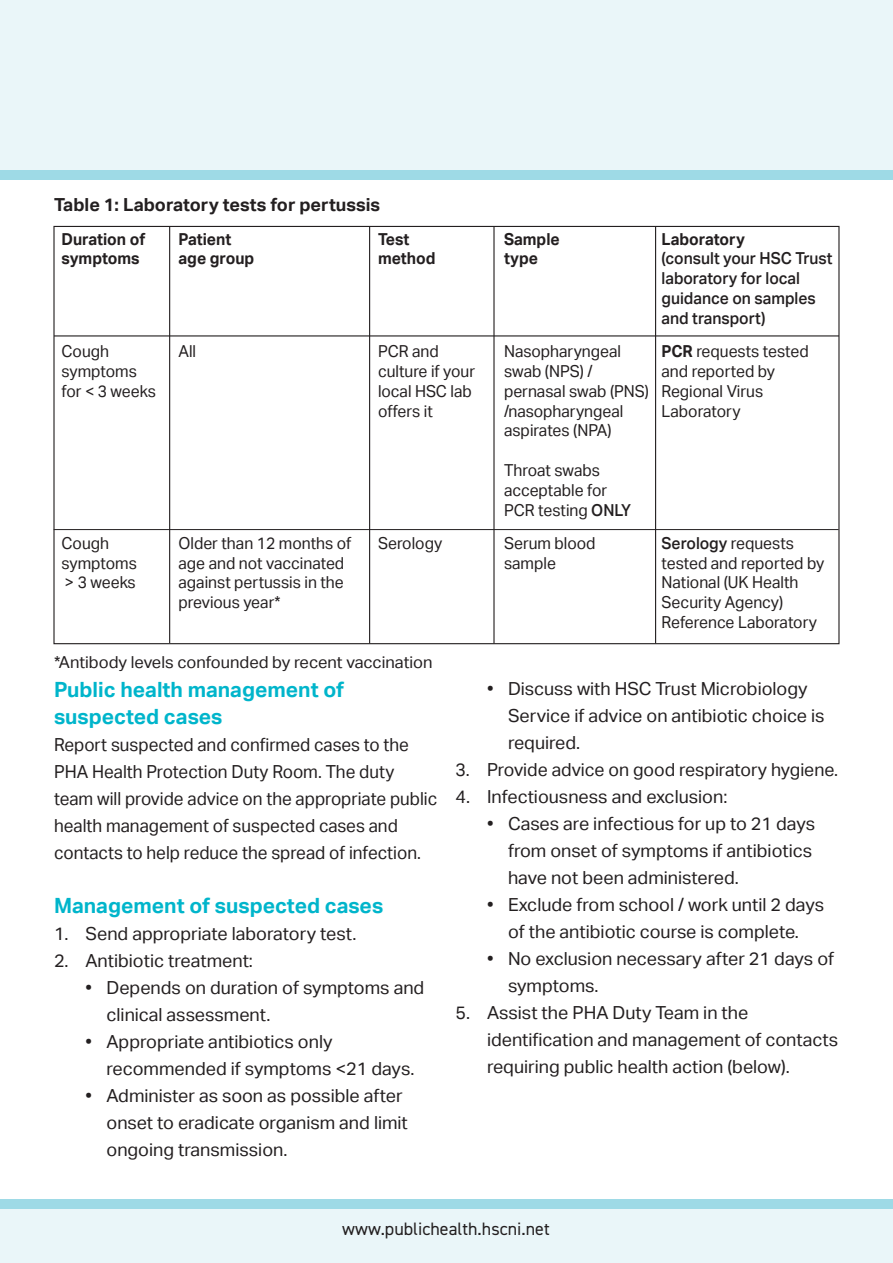
<style>
.page{position:relative;width:893px;height:1263px;background:#fff}
.page>*{position:absolute;margin:0;border:0;box-sizing:border-box;transform-origin:0 0}
.t1{font:700 21px/27px "Aktiv Grotesk";color:#00b5cb}
.t2{font:18px/27px "Aktiv Grotesk";color:#231f20}
.t3{font:18px/27px "Aktiv Grotesk";color:#231f20;scale:.95 1}
.t4{font:700 18px "Aktiv Grotesk";color:#231f20}
.t5{font:18px "DIN2014";color:#231f20}
.t6{font:16.5px "Aktiv Grotesk";color:#231f20;scale:.95 1}
.t7{font:500 16.5px "Aktiv Grotesk";color:#231f20;scale:.95 1}
.t8{font:700 16.5px "Aktiv Grotesk";color:#231f20;scale:.95 1}
.t9{font:16.5px "Aktiv Grotesk";color:#231f20}
.s1{font-weight:700}
.s2{font-weight:500}
.s3{font-weight:400}
</style>
<div class="page">
<div style="left:0;top:0;width:893px;height:177px;background:#eaf6f9"></div>
<div style="left:0;top:1204px;width:893px;height:58px;background:#eaf6f9"></div>
<div style="left:0;top:1199px;width:893px;height:10px;background:#9edae6"></div>
<div style="left:0;top:170px;width:893px;height:10px;background:#9edae6"></div>
<hr style="left:54px;top:335px;width:785px;height:1px;background:#231f20">
<hr style="left:54px;top:529px;width:785px;height:1px;background:#231f20">
<hr style="left:169px;top:226px;width:1px;height:417px;background:#231f20">
<hr style="left:369px;top:227px;width:1px;height:416px;background:#231f20">
<hr style="left:493px;top:227px;width:2px;height:416px;background:#231f20">
<hr style="left:655px;top:227px;width:1px;height:416px;background:#231f20">
<p class="t4" style="left:54px;top:194px;width:328px">Table 1: Laboratory tests for pertussis</p>
<p class="t8" style="left:62px;top:229px;width:90px">Duration of</p>
<p class="t8" style="left:178px;top:229px;width:57px">Patient</p>
<p class="t8" style="left:378px;top:229px;width:34px">Test</p>
<p class="t8" style="left:504px;top:229px;width:60px">Sample</p>
<p class="t8" style="left:661px;top:229px;width:89px">Laboratory</p>
<p class="t8" style="left:61px;top:249px;width:84px">symptoms</p>
<p class="t8" style="left:178px;top:249px;width:81px">age group</p>
<p class="t8" style="left:378px;top:249px;width:62px">method</p>
<p class="t8" style="left:504px;top:249px;width:37px">type</p>
<p class="t7" style="left:662px;top:249px;width:181px">(consult your HSC Trust</p>
<p class="t7" style="left:662px;top:269px;width:147px">laboratory for local</p>
<p class="t7" style="left:662px;top:289px;width:164px">guidance on samples</p>
<p class="t7" style="left:662px;top:308px;width:111px">and transport)</p>
<p class="t6" style="left:61px;top:342px;width:52px">Cough</p>
<p class="t6" style="left:178px;top:342px;width:20px">All</p>
<p class="t6" style="left:378px;top:342px;width:66px">PCR and</p>
<p class="t6" style="left:504px;top:342px;width:125px">Nasopharyngeal</p>
<p class="t6" style="left:662px;top:342px;width:156px"><span class="s1">PCR</span> requests tested</p>
<p class="t6" style="left:61px;top:362px;width:81px">symptoms</p>
<p class="t6" style="left:378px;top:362px;width:104px">culture if your</p>
<p class="t6" style="left:504px;top:362px;width:95px">swab (NPS) /</p>
<p class="t6" style="left:661px;top:362px;width:121px">and reported by</p>
<p class="t6" style="left:61px;top:381px;width:101px">for &lt; 3 weeks</p>
<p class="t6" style="left:378px;top:381px;width:100px">local HSC lab</p>
<p class="t6" style="left:504px;top:381px;width:274px">pernasal swab (PNS) Regional Virus</p>
<p class="t6" style="left:378px;top:401px;width:59px">offers it</p>
<p class="t6" style="left:504px;top:401px;width:127px">/nasopharyngeal</p>
<p class="t6" style="left:662px;top:401px;width:85px">Laboratory</p>
<p class="t6" style="left:504px;top:421px;width:115px">aspirates (NPA)</p>
<p class="t6" style="left:504px;top:461px;width:103px">Throat swabs</p>
<p class="t6" style="left:504px;top:480px;width:110px">acceptable for</p>
<p class="t6" style="left:504px;top:500px;width:135px">PCR testing <span class="s2">ONLY</span></p>
<p class="t6" style="left:61px;top:533px;width:52px">Cough</p>
<p class="t6" style="left:178px;top:533px;width:183px">Older than 12 months of</p>
<p class="t6" style="left:378px;top:533px;width:69px">Serology</p>
<p class="t6" style="left:504px;top:533px;width:98px">Serum blood</p>
<p class="t7" style="left:662px;top:533px;width:141px">Serology <span class="s3">requests</span></p>
<p class="t6" style="left:61px;top:553px;width:81px">symptoms</p>
<p class="t6" style="left:178px;top:553px;width:176px">age and not vaccinated</p>
<p class="t6" style="left:504px;top:553px;width:56px">sample</p>
<p class="t6" style="left:662px;top:553px;width:173px">tested and reported by</p>
<p class="t6" style="left:65px;top:573px;width:76px">&gt; 3 weeks</p>
<p class="t6" style="left:178px;top:573px;width:175px">against pertussis in the</p>
<p class="t6" style="left:662px;top:573px;width:146px">National (UK Health</p>
<p class="t6" style="left:179px;top:593px;width:109px">previous year*</p>
<p class="t6" style="left:662px;top:593px;width:130px">Security Agency)</p>
<p class="t6" style="left:662px;top:613px;width:165px">Reference Laboratory</p>
<p class="t9" style="left:54px;top:652px;width:380px">*Antibody levels confounded by recent vaccination</p>
<p class="t1" style="left:54px;top:676px;width:292px">Public health management of suspected cases</p>
<p class="t3" style="left:54px;top:731px;width:405px">Report suspected and confirmed cases to the PHA Health Protection Duty Room. The duty team will provide advice on the appropriate public health management of suspected cases and contacts to help reduce the spread of infection.</p>
<p class="t1" style="left:54px;top:892px;width:331px">Management of suspected cases</p>
<p class="t2" style="left:54px;top:920px;width:304px">1. Send appropriate laboratory test.</p>
<p class="t2" style="left:54px;top:947px;width:200px">2. Antibiotic treatment:</p>
<p class="t2" style="left:86px;top:974px;width:340px">• Depends on duration of symptoms and</p>
<p class="t2" style="left:107px;top:1001px;width:165px">clinical assessment.</p>
<p class="t2" style="left:107px;top:1028px;width:309px;text-indent:-21px">• Appropriate antibiotics only recommended if symptoms &lt;21 days.</p>
<p class="t2" style="left:86px;top:1082px;width:319px">• Administer as soon as possible after</p>
<p class="t2" style="left:107px;top:1109px;width:303px">onset to eradicate organism and limit</p>
<p class="t2" style="left:107px;top:1136px;width:182px">ongoing transmission.</p>
<p class="t2" style="left:487px;top:675px;width:322px">• Discuss with HSC Trust Microbiology</p>
<p class="t2" style="left:508px;top:702px;width:318px">Service if advice on antibiotic choice is</p>
<p class="t2" style="left:508px;top:729px;width:74px">required.</p>
<p class="t2" style="left:455px;top:756px;width:384px">3. Provide advice on good respiratory hygiene.</p>
<p class="t2" style="left:455px;top:783px;width:273px">4. Infectiousness and exclusion:</p>
<p class="t2" style="left:487px;top:810px;width:330px">• Cases are infectious for up to 21 days</p>
<p class="t2" style="left:508px;top:837px;width:306px">from onset of symptoms if antibiotics</p>
<p class="t2" style="left:508px;top:864px;width:232px">have not been administered.</p>
<p class="t2" style="left:487px;top:891px;width:339px">• Exclude from school / work until 2 days</p>
<p class="t2" style="left:508px;top:918px;width:292px">of the antibiotic course is complete.</p>
<p class="t2" style="left:487px;top:945px;width:349px">• No exclusion necessary after 21 days of</p>
<p class="t2" style="left:508px;top:972px;width:92px">symptoms.</p>
<p class="t2" style="left:455px;top:999px;width:294px">5. Assist the PHA Duty Team in the</p>
<p class="t2" style="left:487px;top:1026px;width:353px">identification and management of contacts</p>
<p class="t2" style="left:487px;top:1053px;width:304px">requiring public health action (below).</p>
<p class="t5" style="left:342px;top:1218px;width:209px">www.publichealth.hscni.net</p>
</div>
